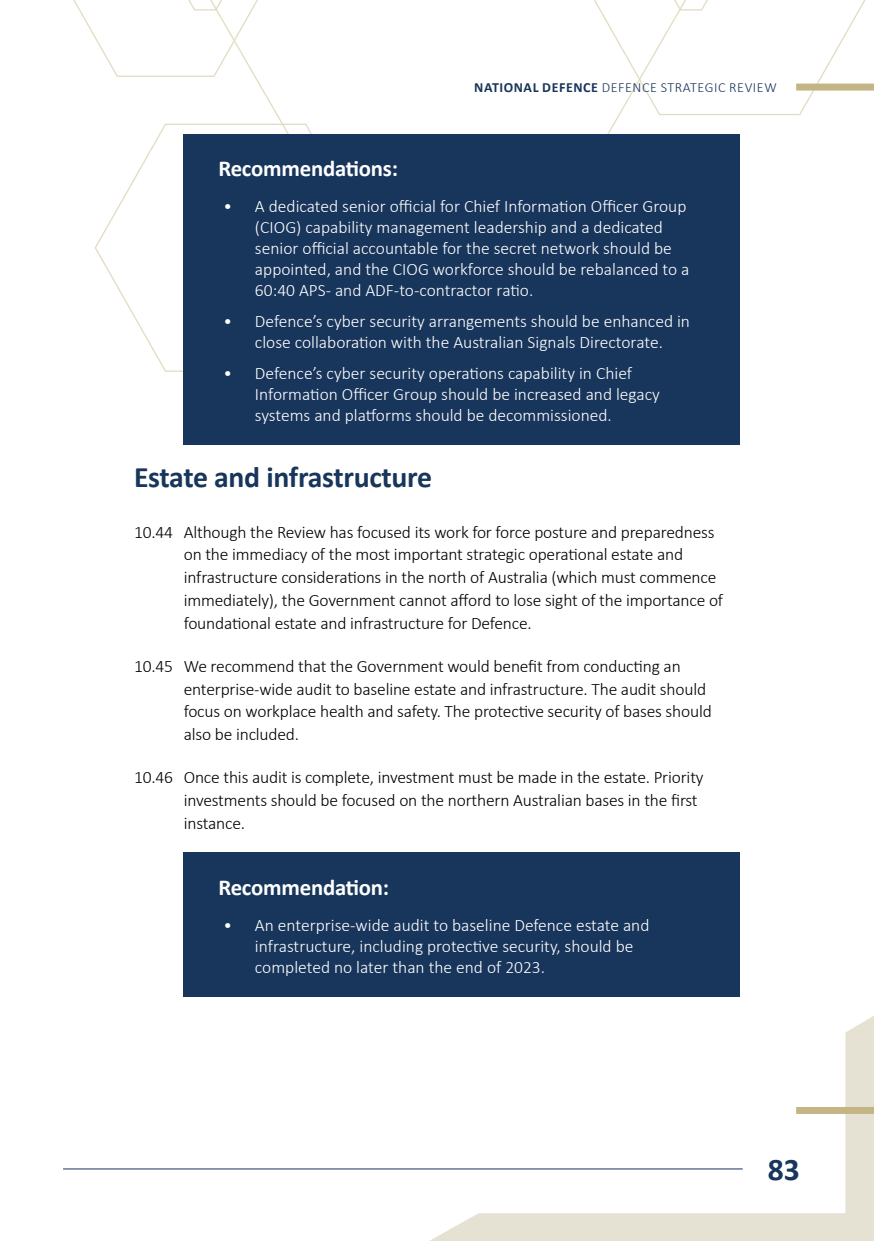
<style>
.page{position:relative;width:874px;height:1241px;background:#fff}
.page>*{position:absolute;margin:0;border:0;box-sizing:border-box;transform-origin:0 0}
.t1{font:700 31.5px "Calibri";color:#18355b}
.Heading_2{font:700 29.75px "Calibri";letter-spacing:-.01em;color:#18355b}
.Recommendation_Head{font:700 22.75px "Calibri";letter-spacing:-.01em;color:#fff}
.Numbered_Para_Style{font:300 17.5px/22.8px "Calibri";letter-spacing:-.01em;color:#000}
.t2{font:300 17.5px/21px "Calibri";color:#fff}
.t3{font:300 14px "Calibri";letter-spacing:.04em;color:#18355b}
.s1{font-weight:700}
</style>
<div class="page">
<svg style="left:429px;top:1016px;width:444px;height:224px"></svg>
<svg style="left:73px;top:0;width:185px;height:78px"></svg>
<svg style="left:594px;top:0;width:277px;height:116px"></svg>
<svg style="left:94px;top:122px;width:218px;height:250px"></svg>
<hr style="left:63px;top:1168px;width:679px;height:1px;background:#18355b">
<div style="left:795px;top:1106px;width:78px;height:7px;background:#c4b684"></div>
<div style="left:795px;top:84px;width:78px;height:7px;background:#c4b684"></div>
<div style="left:184px;top:134px;width:555px;height:67px;background:#18355b"></div>
<div style="left:184px;top:174px;width:555px;height:146px;background:#18355b"></div>
<div style="left:184px;top:289px;width:555px;height:83px;background:#18355b"></div>
<div style="left:184px;top:341px;width:555px;height:104px;background:#18355b"></div>
<div style="left:184px;top:852px;width:555px;height:68px;background:#18355b"></div>
<div style="left:184px;top:892px;width:555px;height:104px;background:#18355b"></div>
<p class="t3" style="left:474px;top:78px;width:304px"><span class="s1">NATIONAL DEFENCE</span> DEFENCE STRATEGIC REVIEW</p>
<p class="Recommendation_Head" style="left:218px;top:152px;width:181px">Recommendations:</p>
<p class="t2" style="left:255px;top:195px;width:436px;text-indent:-32px">• A dedicated senior official for Chief Information Officer Group (CIOG) capability management leadership and a dedicated senior official accountable for the secret network should be appointed, and the CIOG workforce should be rebalanced to a 60:40 APS- and ADF-to-contractor ratio.</p>
<p class="t2" style="left:223px;top:310px;width:468px;text-align:center">• Defence’s cyber security arrangements should be enhanced in close collaboration with the Australian Signals Directorate.</p>
<p class="t2" style="left:255px;top:362px;width:406px;text-indent:-32px">• Defence’s cyber security operations capability in Chief<br>Information Officer Group should be increased and legacy systems and platforms should be decommissioned.</p>
<h2 class="Heading_2" style="left:134px;top:456px;width:299px">Estate and infrastructure</h2>
<p class="Numbered_Para_Style" style="left:184px;top:520px;width:540px;text-indent:-50px">10.44 Although the Review has focused its work for force posture and preparedness on the immediacy of the most important strategic operational estate and infrastructure considerations in the north of Australia (which must commence immediately), the Government cannot afford to lose sight of the importance of foundational estate and infrastructure for Defence.</p>
<p class="Numbered_Para_Style" style="left:184px;top:654px;width:529px;text-indent:-50px">10.45 We recommend that the Government would benefit from conducting an enterprise-wide audit to baseline estate and infrastructure. The audit should focus on workplace health and safety. The protective security of bases should also be included.</p>
<p class="Numbered_Para_Style" style="left:184px;top:766px;width:521px;text-indent:-50px">10.46 Once this audit is complete, investment must be made in the estate. Priority investments should be focused on the northern Australian bases in the first instance.</p>
<p class="Recommendation_Head" style="left:218px;top:870px;width:172px">Recommendation:</p>
<p class="t2" style="left:255px;top:913px;width:396px;text-indent:-32px">• An enterprise-wide audit to baseline Defence estate and infrastructure, including protective security, should be completed no later than the end of 2023.</p>
<h1 class="t1" style="left:767px;top:1147px;width:33px">83</h1>
</div>
